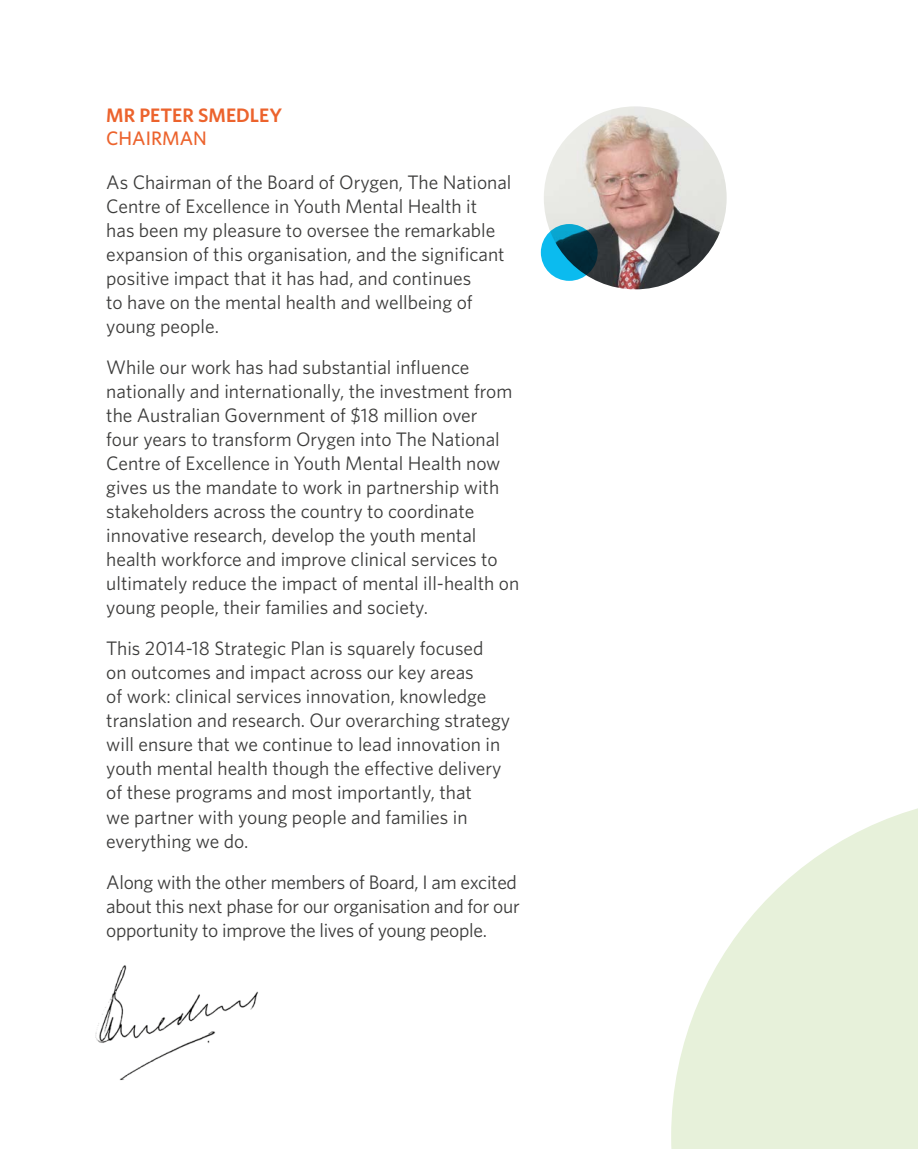
<style>
.page{position:relative;width:918px;height:1149px;background:#fff}
.page>*{position:absolute;margin:0;border:0;box-sizing:border-box;transform-origin:0 0}
.t1{font:19.5px/24px "Whitney";color:#3c3c3b}
.t2{font:600 19.5px "Whitney";color:#ec632d}
.t3{font:500 19.5px "Whitney";color:#ec632d}
</style>
<div class="page">
<img style="left:95px;top:965px;width:163px;height:116px">
<svg style="left:671px;top:808px;width:247px;height:340px;fill:#e7f1da"></svg>
<img style="left:544px;top:106px;width:183px;height:183px;border-radius:91px">
<svg style="left:541px;top:224px;width:57px;height:57px;background:#087697"></svg>
<p class="t2" style="left:106px;top:102px;width:177px">MR PETER SMEDLEY</p>
<p class="t3" style="left:106px;top:125px;width:102px">CHAIRMAN</p>
<p class="t1" style="left:106px;top:169px;width:407px">As Chairman of the Board of Orygen, The National Centre of Excellence in Youth Mental Health it<br>has been my pleasure to oversee the remarkable expansion of this organisation, and the significant positive impact that it has had, and continues<br>to have on the mental health and wellbeing of young people.</p>
<p class="t1" style="left:106px;top:354px;width:415px">While our work has had substantial influence nationally and internationally, the investment from the Australian Government of $18 million over<br>four years to transform Orygen into The National Centre of Excellence in Youth Mental Health now gives us the mandate to work in partnership with stakeholders across the country to coordinate innovative research, develop the youth mental health workforce and improve clinical services to ultimately reduce the impact of mental ill-health on young people, their families and society.</p>
<p class="t1" style="left:106px;top:636px;width:406px">This 2014-18 Strategic Plan is squarely focused<br>on outcomes and impact across our key areas<br>of work: clinical services innovation, knowledge translation and research. Our overarching strategy will ensure that we continue to lead innovation in youth mental health though the effective delivery of these programs and most importantly, that<br>we partner with young people and families in everything we do.</p>
<p class="t1" style="left:106px;top:869px;width:415px">Along with the other members of Board, I am excited about this next phase for our organisation and for our opportunity to improve the lives of young people.</p>
</div>
